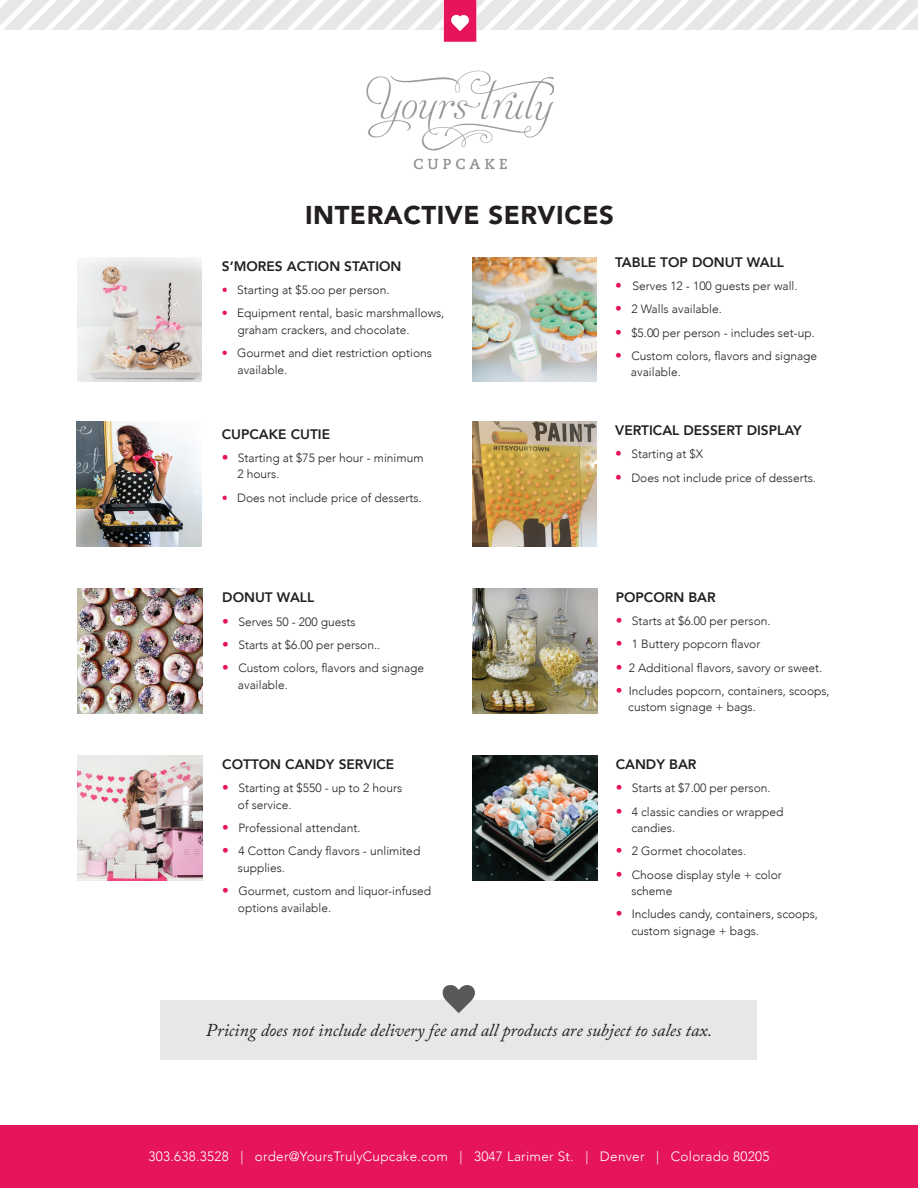
<style>
.page{position:relative;width:918px;height:1188px;background:#fff}
.page>*{position:absolute;margin:0;border:0;box-sizing:border-box;transform-origin:0 0}
.t1{font:900 25.65px "Avenir";letter-spacing:.02em;color:#231f20}
.t2{font:italic 18px "Adobe Caslon Pro";color:#231f20}
.t3{font:800 13.65px "Avenir";color:#231f20}
.t4{font:300 13.5px "Avenir";letter-spacing:.02em;color:#fff}
.t5{font:300 12px/16.5px "Avenir";color:#231f20}
.s1{color:#e6145a}
.s2{font-size:13.5px;color:#e6145a}
</style>
<div class="page">
<svg style="left:0;top:0;width:918px;height:30px"></svg>
<div style="left:0;top:1125px;width:918px;height:63px;background:#e6145a"></div>
<img style="left:367px;top:0;width:186px;height:170px">
<img style="left:78px;top:257px;width:124px;height:124px">
<img style="left:77px;top:422px;width:125px;height:124px">
<img style="left:78px;top:755px;width:125px;height:125px">
<img style="left:78px;top:589px;width:125px;height:125px">
<img style="left:473px;top:257px;width:124px;height:124px">
<img style="left:472px;top:422px;width:125px;height:124px">
<img style="left:473px;top:755px;width:125px;height:125px">
<img style="left:473px;top:588px;width:125px;height:125px">
<div style="left:161px;top:1001px;width:596px;height:59px;background:#e6e7e9"></div>
<svg style="left:443px;top:985px;width:32px;height:28px"></svg>
<h1 class="t1" style="left:305px;top:193px;width:310px">INTERACTIVE SERVICES</h1>
<p class="t3" style="left:222px;top:255px;width:181px">S’MORES ACTION STATION</p>
<p class="t5" style="left:222px;top:282px;width:169px"><span class="s1">•</span> Starting at $5.oo per person.</p>
<p class="t5" style="left:237px;top:305px;width:208px;text-indent:-16px"><span class="s1">•</span> Equipment rental, basic marshmallows, graham crackers, and chocolate.</p>
<p class="t5" style="left:237px;top:345px;width:196px;text-indent:-16px"><span class="s1">•</span> Gourmet and diet restriction options available.</p>
<p class="t3" style="left:615px;top:251px;width:170px">TABLE TOP DONUT WALL</p>
<p class="t5" style="left:615px;top:278px;width:184px"><span class="s2">•</span> Serves 12 - 100 guests per wall.</p>
<p class="t5" style="left:615px;top:301px;width:108px"><span class="s2">•</span> 2 Walls available.</p>
<p class="t5" style="left:615px;top:324px;width:201px"><span class="s2">•</span> $5.00 per person - includes set-up.</p>
<p class="t5" style="left:631px;top:347px;width:188px;text-indent:-16px"><span class="s2">•</span> Custom colors, flavors and signage available.</p>
<p class="t3" style="left:222px;top:423px;width:110px">CUPCAKE CUTIE</p>
<p class="t5" style="left:237px;top:449px;width:188px;text-indent:-16px"><span class="s2">•</span> Starting at $75 per hour - minimum<br>2 hours.</p>
<p class="t5" style="left:222px;top:489px;width:201px"><span class="s1">•</span> Does not include price of desserts.</p>
<p class="t3" style="left:222px;top:587px;width:93px">DONUT WALL</p>
<p class="t5" style="left:222px;top:613px;width:135px"><span class="s2">•</span> Serves 50 - 200 guests</p>
<p class="t5" style="left:222px;top:636px;width:160px"><span class="s2">•</span> Starts at $6.00 per person..</p>
<p class="t5" style="left:238px;top:660px;width:188px;text-indent:-16px"><span class="s2">•</span> Custom colors, flavors and signage available.</p>
<p class="t3" style="left:222px;top:754px;width:174px">COTTON CANDY SERVICE</p>
<p class="t5" style="left:238px;top:780px;width:166px;text-indent:-16px"><span class="s2">•</span> Starting at $550 - up to 2 hours of service.</p>
<p class="t5" style="left:222px;top:820px;width:140px"><span class="s2">•</span> Professional attendant.</p>
<p class="t5" style="left:238px;top:843px;width:184px;text-indent:-16px"><span class="s2">•</span> 4 Cotton Candy flavors - unlimited supplies.</p>
<p class="t5" style="left:238px;top:883px;width:195px;text-indent:-16px"><span class="s2">•</span> Gourmet, custom and liquor-infused options available.</p>
<p class="t3" style="left:615px;top:420px;width:188px">VERTICAL DESSERT DISPLAY</p>
<p class="t5" style="left:615px;top:446px;width:89px"><span class="s2">•</span> Starting at $X</p>
<p class="t5" style="left:615px;top:469px;width:202px"><span class="s2">•</span> Does not include price of desserts.</p>
<p class="t3" style="left:616px;top:587px;width:102px">POPCORN BAR</p>
<p class="t5" style="left:616px;top:613px;width:156px"><span class="s2">•</span> Starts at $6.00 per person.</p>
<p class="t5" style="left:616px;top:636px;width:146px"><span class="s2">•</span> 1 Buttery popcorn flavor</p>
<p class="t5" style="left:616px;top:659px;width:208px"><span class="s2">•</span> 2 Additional flavors, savory or sweet.</p>
<p class="t5" style="left:628px;top:683px;width:203px;text-indent:-12px"><span class="s2">•</span> Includes popcorn, containers, scoops, custom signage + bags.</p>
<p class="t3" style="left:616px;top:754px;width:82px">CANDY BAR</p>
<p class="t5" style="left:616px;top:780px;width:156px"><span class="s2">•</span> Starts at $7.00 per person.</p>
<p class="t5" style="left:631px;top:803px;width:154px;text-indent:-16px"><span class="s2">•</span> 4 classic candies or wrapped candies.</p>
<p class="t5" style="left:616px;top:843px;width:132px"><span class="s2">•</span> 2 Gormet chocolates.</p>
<p class="t5" style="left:631px;top:866px;width:152px;text-indent:-16px"><span class="s2">•</span> Choose display style + color scheme</p>
<p class="t5" style="left:631px;top:906px;width:188px;text-indent:-16px"><span class="s2">•</span> Includes candy, containers, scoops, custom signage + bags.</p>
<h2 class="t2" style="left:206px;top:1019px;width:508px">Pricing does not include delivery fee and all products are subject to sales tax.</h2>
<p class="t4" style="left:149px;top:1149px;width:622px">303.638.3528 | order@YoursTrulyCupcake.com | 3047 Larimer St. | Denver | Colorado 80205</p>
</div>
